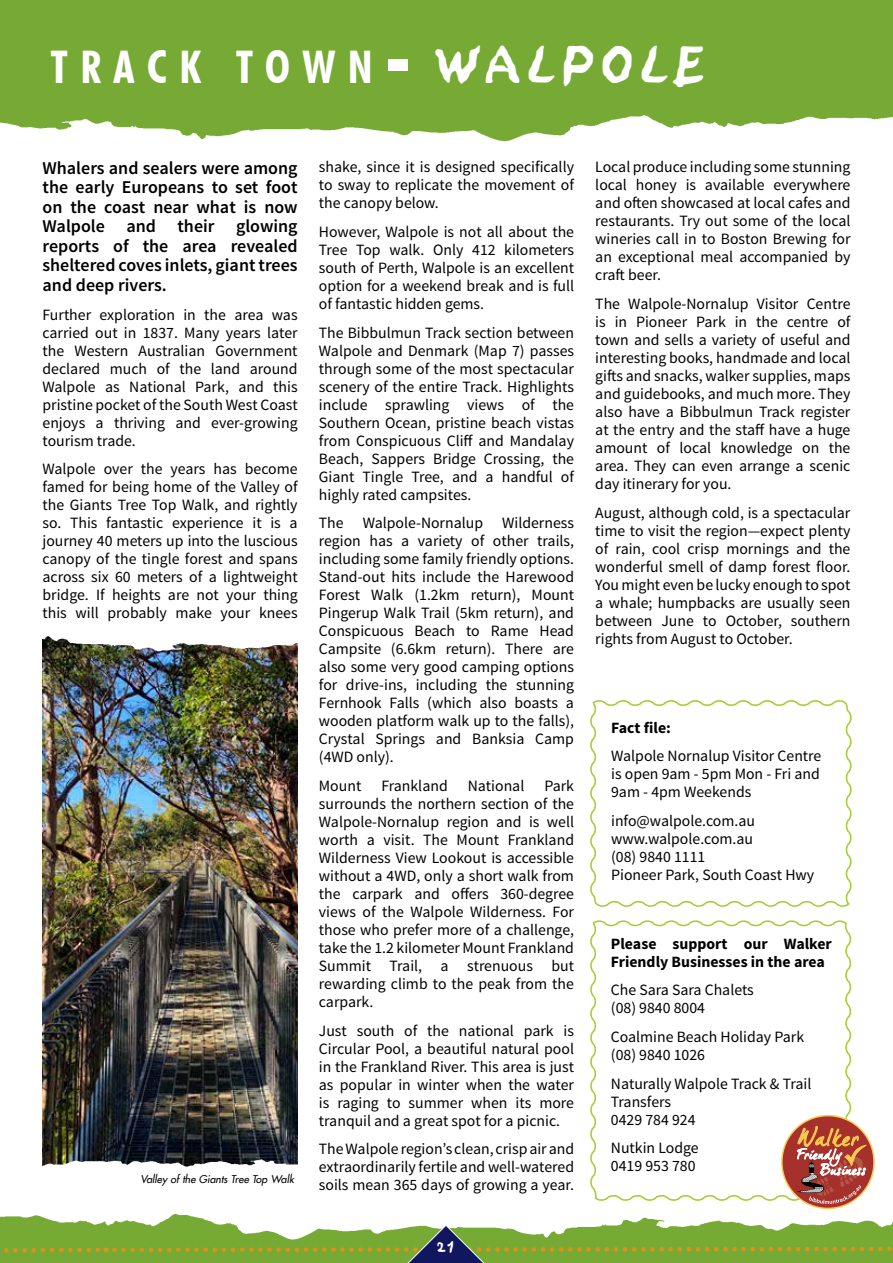
<style>
.page{position:relative;width:893px;height:1263px;background:#fff}
.page>*{position:absolute;margin:0;border:0;box-sizing:border-box;transform-origin:0 0}
.t1{font:700 condensed 45px "Futura BT";letter-spacing:.275em;color:#fff}
.t2{font:600 18px/19.5px "Source Sans Pro";color:#000;text-align:justify}
.t3{font:15.75px/18px "Source Sans Pro";color:#000;text-align:justify}
.t4{font:700 15.75px/18px "Source Sans Pro";color:#000}
.t5{font:13.5px "Sand";color:#fff}
.t6{font:italic 10.5px "Futura LT";color:#000}
.s1{font-size:76.95px}
.s2{font-family:"Sand";font-weight:400;font-stretch:normal}
</style>
<div class="page">
<img style="left:0;top:1204px;width:893px;height:20px">
<svg style="left:0;top:1224px;width:893px;height:39px;background:#82a945"></svg>
<div style="left:1px;top:0;width:892px;height:163px;background:#77aa35"></div>
<img style="left:0;top:105px;width:893px;height:58px">
<svg style="left:590px;top:920px;width:263px;height:281px"></svg>
<svg style="left:590px;top:700px;width:262px;height:207px"></svg>
<svg style="left:782px;top:1115px;width:92px;height:93px;background:#b04330"></svg>
<svg style="left:797px;top:1126px;width:69px;height:78px;background:#b86451"></svg>
<img style="left:43px;top:655px;width:255px;height:498px">
<img style="left:42px;top:1153px;width:256px;height:14px">
<img style="left:42px;top:636px;width:256px;height:19px">
<h1 class="t1" style="left:51px;top:40px;width:654px">TRACK TOWN<span class="s1">-</span> <span class="s2">WALPOLE</span></h1>
<p class="t2" style="left:43px;top:159px;width:257px">Whalers and sealers were among the early Europeans to set foot on the coast near what is now Walpole and their glowing reports of the area revealed sheltered coves inlets, giant trees and deep rivers.</p>
<p class="t3" style="left:43px;top:306px;width:257px">Further exploration in the area was carried out in 1837. Many years later the Western Australian Government declared much of the land around Walpole as National Park, and this pristine pocket of the South West Coast enjoys a thriving and ever-growing tourism trade.</p>
<p class="t3" style="left:43px;top:460px;width:257px">Walpole over the years has become famed for being home of the Valley of the Giants Tree Top Walk, and rightly so. This fantastic experience it is a journey 40 meters up into the luscious canopy of the tingle forest and spans across six 60 meters of a lightweight bridge. If heights are not your thing this will probably make your knees</p>
<p class="t6" style="left:141px;top:1172px;width:155px">Valley of the Giants Tree Top Walk</p>
<p class="t3" style="left:319px;top:158px;width:257px">shake, since it is designed specifically to sway to replicate the movement of the canopy below.</p>
<p class="t3" style="left:319px;top:223px;width:257px">However, Walpole is not all about the Tree Top walk. Only 412 kilometers south of Perth, Walpole is an excellent option for a weekend break and is full of fantastic hidden gems.</p>
<p class="t3" style="left:319px;top:324px;width:257px">The Bibbulmun Track section between Walpole and Denmark (Map 7) passes through some of the most spectacular scenery of the entire Track. Highlights include sprawling views of the Southern Ocean, pristine beach vistas from Conspicuous Cliff and Mandalay Beach, Sappers Bridge Crossing, the Giant Tingle Tree, and a handful of highly rated campsites.</p>
<p class="t3" style="left:319px;top:514px;width:257px">The Walpole-Nornalup Wilderness region has a variety of other trails, including some family friendly options.<br>Stand-out hits include the Harewood Forest Walk (1.2km return), Mount Pingerup Walk Trail (5km return), and Conspicuous Beach to Rame Head Campsite (6.6km return). There are also some very good camping options for drive-ins, including the stunning Fernhook Falls (which also boasts a wooden platform walk up to the falls), Crystal Springs and Banksia Camp (4WD only).</p>
<p class="t3" style="left:319px;top:777px;width:44px">Mount</p>
<p class="t3" style="left:381px;top:777px;width:68px">Frankland</p>
<p class="t3" style="left:468px;top:777px;width:58px">National</p>
<p class="t3" style="left:319px;top:777px;width:257px;text-indent:225px">Park surrounds the northern section of the Walpole-Nornalup region and is well worth a visit. The Mount Frankland Wilderness View Lookout is accessible without a 4WD, only a short walk from the carpark and offers 360-degree views of the Walpole Wilderness. For those who prefer more of a challenge, take the 1.2 kilometer Mount Frankland Summit Trail, a strenuous but rewarding climb to the peak from the carpark.</p>
<p class="t3" style="left:319px;top:1022px;width:257px">Just south of the national park is Circular Pool, a beautiful natural pool in the Frankland River. This area is just as popular in winter when the water is raging to summer when its more tranquil and a great spot for a picnic.</p>
<p class="t3" style="left:319px;top:1140px;width:257px">The Walpole region’s clean, crisp air and extraordinarily fertile and well-watered soils mean 365 days of growing a year.</p>
<p class="t5" style="left:437px;top:1239px;width:20px">21</p>
<p class="t3" style="left:595px;top:158px;width:257px">Local produce including some stunning local honey is available everywhere and often showcased at local cafes and restaurants. Try out some of the local wineries call in to Boston Brewing for an exceptional meal accompanied by craft beer.</p>
<p class="t3" style="left:595px;top:295px;width:257px">The Walpole-Nornalup Visitor Centre is in Pioneer Park in the centre of town and sells a variety of useful and interesting books, handmade and local gifts and snacks, walker supplies, maps and guidebooks, and much more. They also have a Bibbulmun Track register at the entry and the staff have a huge amount of local knowledge on the area. They can even arrange a scenic day itinerary for you.</p>
<p class="t3" style="left:595px;top:504px;width:257px">August, although cold, is a spectacular time to visit the region—expect plenty of rain, cool crisp mornings and the wonderful smell of damp forest floor.<br>You might even be lucky enough to spot a whale; humpbacks are usually seen between June to October, southern rights from August to October.</p>
<p class="t4" style="left:611px;top:719px;width:61px">Fact file:</p>
<p class="t3" style="left:611px;top:747px;width:212px">Walpole Nornalup Visitor Centre is open 9am - 5pm Mon - Fri and 9am - 4pm Weekends</p>
<p class="t3" style="left:611px;top:812px;width:205px;text-align:left">info@walpole.com.au www.walpole.com.au<br>(08) 9840 1111<br>Pioneer Park, South Coast Hwy</p>
<p class="t4" style="left:611px;top:935px;width:222px">Please support our Walker<br>Friendly Businesses in the area</p>
<p class="t3" style="left:611px;top:981px;width:144px">Che Sara Sara Chalets (08) 9840 8004</p>
<p class="t3" style="left:611px;top:1028px;width:195px">Coalmine Beach Holiday Park (08) 9840 1026</p>
<p class="t3" style="left:611px;top:1075px;width:202px;text-align:left">Naturally Walpole Track &amp; Trail<br>Transfers<br>0429 784 924</p>
<p class="t3" style="left:611px;top:1139px;width:89px">Nutkin Lodge<br>0419 953 780</p>
</div>
